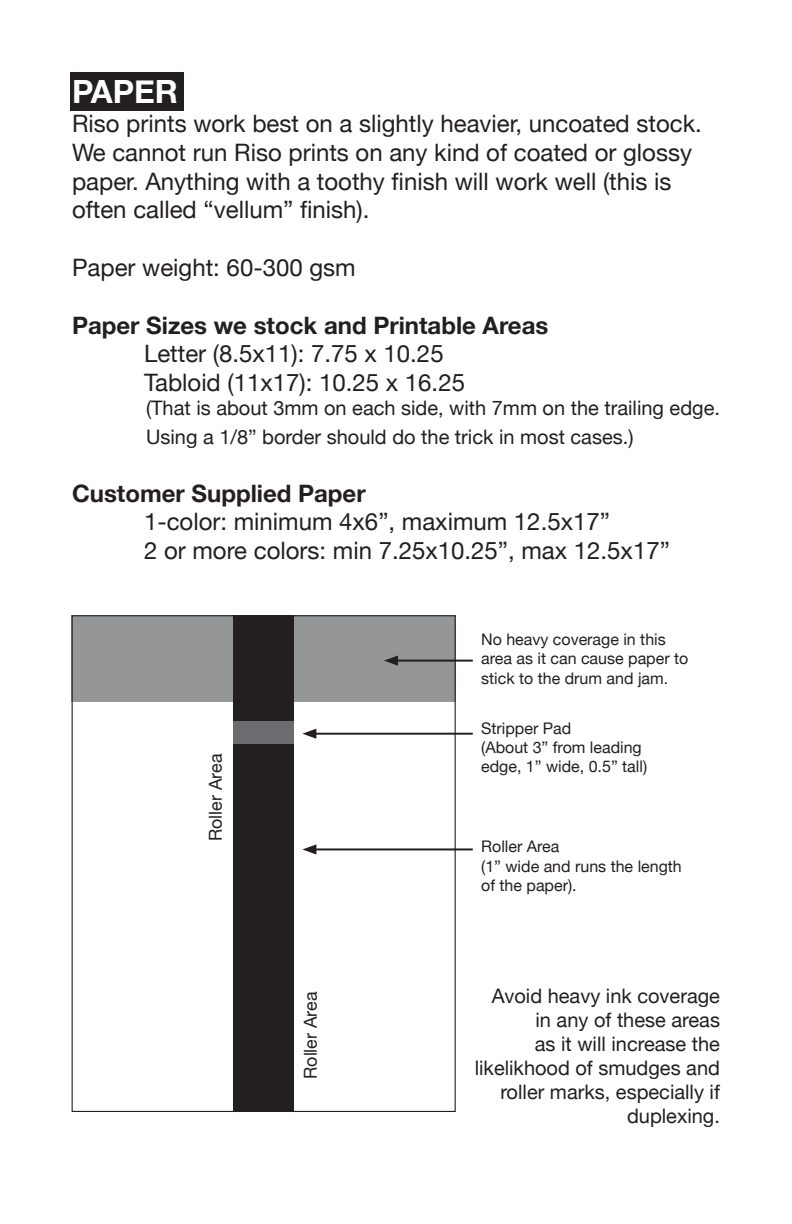
<style>
.page{position:relative;width:792px;height:1224px;background:#fff}
.page>*{position:absolute;margin:0;border:0;box-sizing:border-box;transform-origin:0 0}
.t1{font:700 32px "Helvetica Neue";color:#fff}
.t2{font:24px/28.8px "Helvetica Neue";color:#231f20}
.t3{font:700 24px "Helvetica Neue";color:#231f20}
.t4{font:20px/24px "Helvetica Neue";color:#231f20}
.t5{font:17.8px "Helvetica Neue";color:#231f20}
.t6{font:16px/19.2px "Helvetica Neue";color:#231f20}
</style>
<div class="page">
<div style="left:70px;top:72px;width:114px;height:38px;background:#231f20"></div>
<div style="left:72px;top:615px;width:384px;height:87px;background:#949698"></div>
<div style="left:234px;top:615px;width:60px;height:497px;background:#231f20"></div>
<div style="left:234px;top:721px;width:60px;height:22px;background:#6b6c6f"></div>
<hr style="left:395px;top:660px;width:78px;height:2px;background:#231f20">
<svg style="left:384px;top:655px;width:14px;height:11px"></svg>
<hr style="left:313px;top:733px;width:160px;height:2px;background:#231f20">
<svg style="left:302px;top:729px;width:14px;height:10px"></svg>
<hr style="left:313px;top:848px;width:160px;height:2px;background:#231f20">
<svg style="left:302px;top:844px;width:14px;height:11px"></svg>
<h1 class="t1" style="left:72px;top:67px;width:108px">PAPER</h1>
<p class="t2" style="left:72px;top:110px;width:631px">Riso prints work best on a slightly heavier, uncoated stock.<br>We cannot run Riso prints on any kind of coated or glossy paper. Anything with a toothy finish will work well (this is often called “vellum” finish).</p>
<p class="t2" style="left:72px;top:254px;width:285px">Paper weight: 60-300 gsm</p>
<p class="t3" style="left:72px;top:306px;width:478px">Paper Sizes we stock and Printable Areas</p>
<p class="t2" style="left:144px;top:341px;width:323px">Letter (8.5x11): 7.75 x 10.25<br>Tabloid (11x17): 10.25 x 16.25</p>
<p class="t4" style="left:146px;top:395px;width:576px;line-height:28.8px">(That is about 3mm on each side, with 7mm on the trailing edge.<br>Using a 1/8” border should do the trick in most cases.)</p>
<p class="t3" style="left:72px;top:474px;width:295px">Customer Supplied Paper</p>
<p class="t2" style="left:144px;top:509px;width:528px">1-color: minimum 4x6”, maximum 12.5x17”<br>2 or more colors: min 7.25x10.25”, max 12.5x17”</p>
<p class="t5" style="left:203px;top:841px;width:89px;rotate:-90deg">Roller Area</p>
<p class="t5" style="left:298px;top:1079px;width:89px;rotate:-90deg">Roller Area</p>
<p class="t6" style="left:481px;top:631px;width:209px">No heavy coverage in this area as it can cause paper to stick to the drum and jam.</p>
<p class="t6" style="left:481px;top:719px;width:167px">Stripper Pad<br>(About 3” from leading edge, 1” wide, 0.5” tall)</p>
<p class="t6" style="left:481px;top:838px;width:202px">Roller Area<br>(1” wide and runs the length of the paper).</p>
<p class="t4" style="left:475px;top:985px;width:247px;text-align:right">Avoid heavy ink coverage in any of these areas<br>as it will increase the likelikhood of smudges and roller marks, especially if duplexing.</p>
</div>
